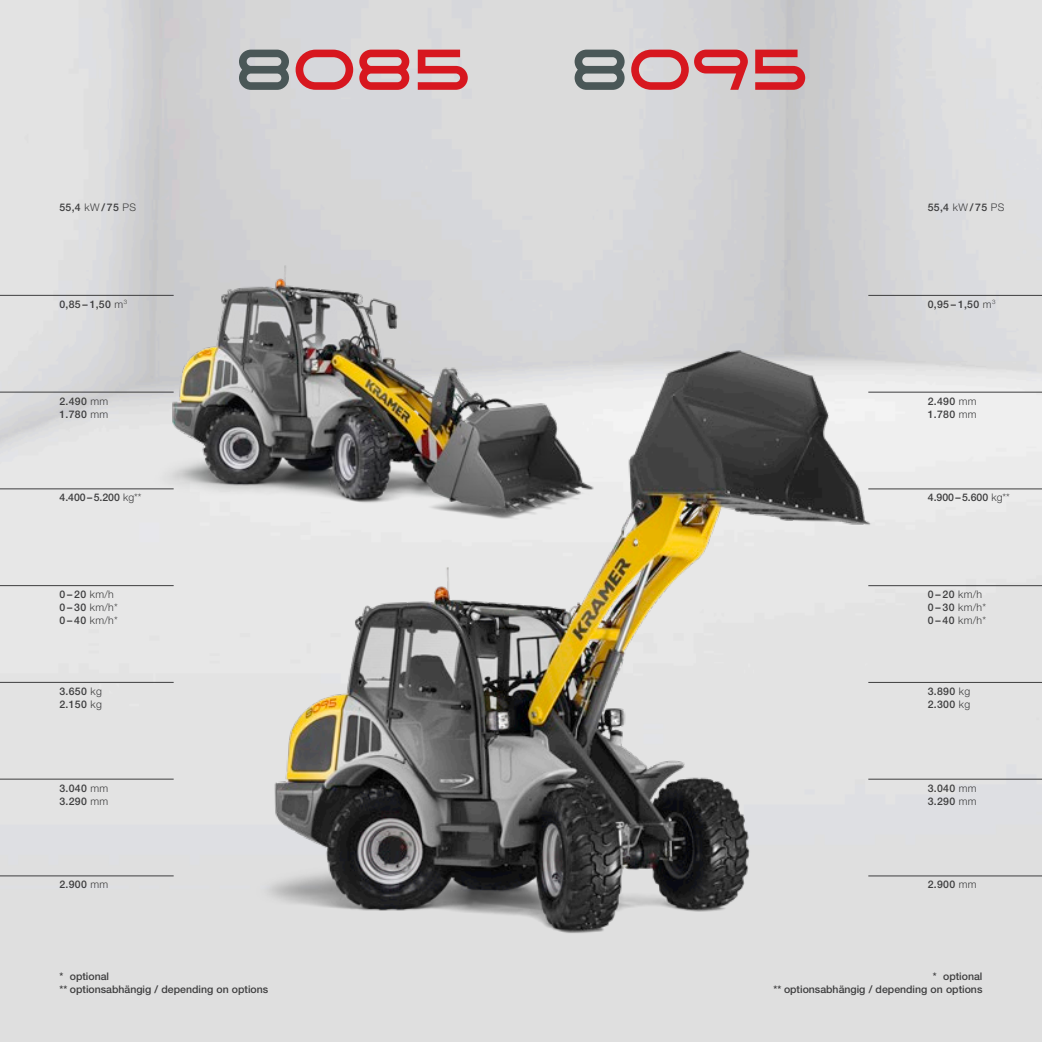
<style>
.page{position:relative;width:1042px;height:1042px;background:#fff}
.page>*{position:absolute;margin:0;border:0;box-sizing:border-box;transform-origin:0 0}
.t1{font:61.25px "Wacker Neuson";letter-spacing:-.025em;color:#d7171f}
.t2{font:500 10.5px/13.1px "Helvetica Neue LTW1 G";color:#3e3e3f}
.t3{font:300 10.5px/13.1px "Helvetica Neue LTW1 G";letter-spacing:.025em;color:#3e3e3f}
.s1{color:#4a5757}
.s2{font-weight:300}
.s3{font-weight:500}
</style>
<div class="page">
<img style="left:148px;top:265px;width:91px;height:294px">
<img style="left:239px;top:165px;width:650px;height:852px">
<hr style="left:0;top:295px;width:174px;height:1px;background:#3e3e3f">
<hr style="left:0;top:392px;width:174px;height:1px;background:#3e3e3f">
<hr style="left:0;top:488px;width:174px;height:1px;background:#3e3e3f">
<hr style="left:0;top:585px;width:174px;height:1px;background:#3e3e3f">
<hr style="left:0;top:682px;width:174px;height:1px;background:#3e3e3f">
<hr style="left:0;top:779px;width:174px;height:1px;background:#3e3e3f">
<hr style="left:0;top:875px;width:174px;height:1px;background:#3e3e3f">
<hr style="left:868px;top:295px;width:174px;height:1px;background:#3e3e3f">
<hr style="left:868px;top:392px;width:174px;height:1px;background:#3e3e3f">
<hr style="left:868px;top:488px;width:174px;height:1px;background:#3e3e3f">
<hr style="left:868px;top:585px;width:174px;height:1px;background:#3e3e3f">
<hr style="left:868px;top:682px;width:174px;height:1px;background:#3e3e3f">
<hr style="left:868px;top:779px;width:174px;height:1px;background:#3e3e3f">
<hr style="left:868px;top:875px;width:174px;height:1px;background:#3e3e3f">
<h1 class="t1" style="left:235px;top:41px;width:238px"><span class="s1">8</span>085</h1>
<h1 class="t1" style="left:570px;top:41px;width:240px"><span class="s1">8</span>095</h1>
<p class="t2" style="left:60px;top:201px;width:78px">55,4 <span class="s2">kW</span> / 75 <span class="s2">PS</span></p>
<p class="t2" style="left:928px;top:201px;width:78px">55,4 <span class="s2">kW</span> / 75 <span class="s2">PS</span></p>
<p class="t2" style="left:60px;top:297px;width:69px">0,85 – 1,50 <span class="s2">m</span><sup>3</sup></p>
<p class="t2" style="left:928px;top:298px;width:69px">0,95 – 1,50 <span class="s2">m</span><sup>3</sup></p>
<p class="t2" style="left:60px;top:394px;width:50px">2.490 <span class="s2">mm<br></span>1.780 <span class="s2">mm</span></p>
<p class="t2" style="left:928px;top:394px;width:50px">2.490 <span class="s2">mm<br></span>1.780 <span class="s2">mm</span></p>
<p class="t2" style="left:60px;top:491px;width:84px">4.400–5.200 <span class="s2">kg**</span></p>
<p class="t2" style="left:928px;top:491px;width:84px">4.900–5.600 <span class="s2">kg**</span></p>
<p class="t3" style="left:60px;top:588px;width:60px"><span class="s3">0 – 20</span> km/h<br><span class="s3">0 – 30</span> km/h*<br><span class="s3">0 – 40</span> km/h*</p>
<p class="t3" style="left:928px;top:588px;width:60px"><span class="s3">0 – 20</span> km/h<br><span class="s3">0 – 30</span> km/h*<br><span class="s3">0 – 40</span> km/h*</p>
<p class="t2" style="left:60px;top:684px;width:44px">3.650 <span class="s2">kg<br></span>2.150 <span class="s2">kg</span></p>
<p class="t2" style="left:928px;top:684px;width:44px">3.890 <span class="s2">kg<br></span>2.300 <span class="s2">kg</span></p>
<p class="t2" style="left:60px;top:781px;width:50px">3.040 <span class="s2">mm<br></span>3.290 <span class="s2">mm</span></p>
<p class="t2" style="left:928px;top:781px;width:50px">3.040 <span class="s2">mm<br></span>3.290 <span class="s2">mm</span></p>
<p class="t2" style="left:60px;top:878px;width:50px">2.900 <span class="s2">mm</span></p>
<p class="t2" style="left:928px;top:878px;width:50px">2.900 <span class="s2">mm</span></p>
<p class="t2" style="left:60px;top:969px;width:210px">* optional<br>** optionsabhängig / depending on options</p>
<p class="t2" style="left:773px;top:970px;width:210px;text-align:right">* optional<br>** optionsabhängig / depending on options</p>
</div>
